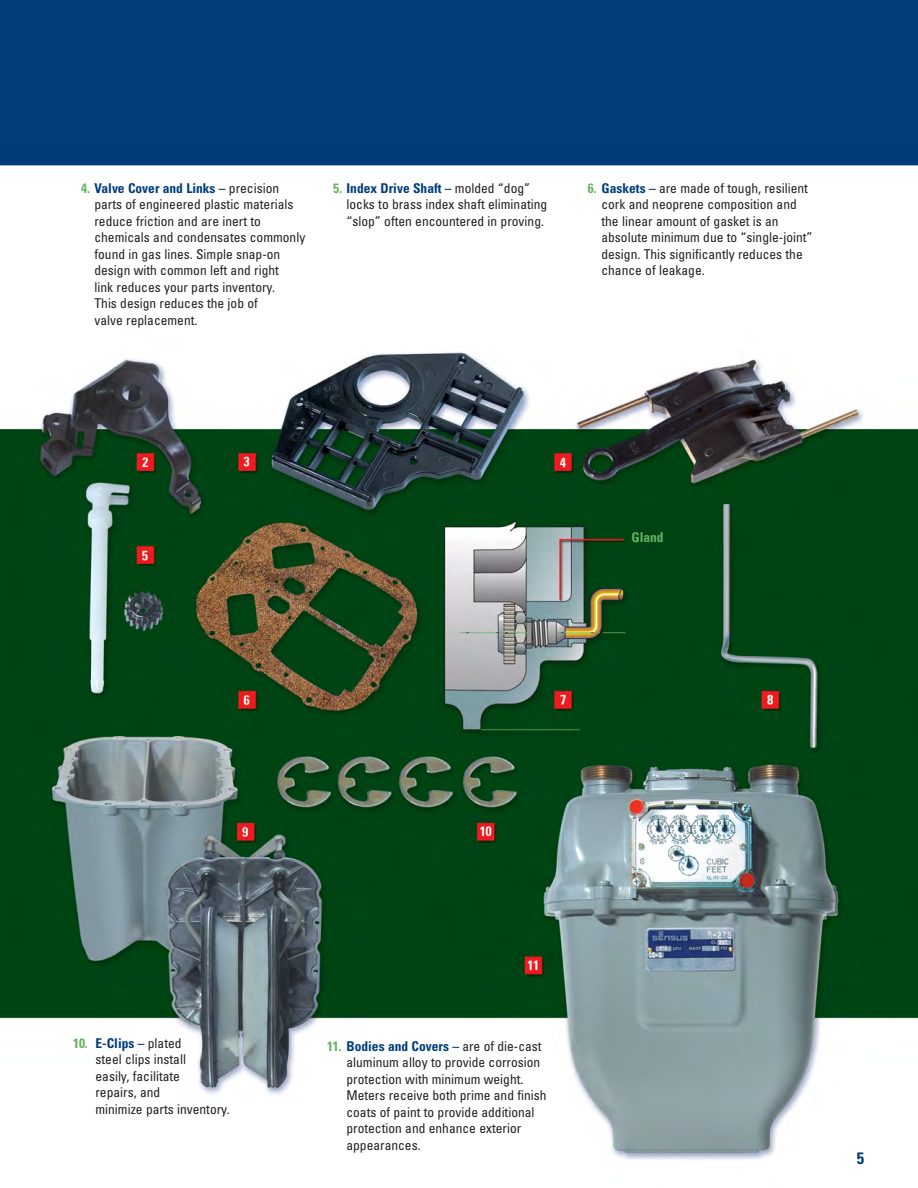
<style>
.page{position:relative;width:918px;height:1188px;background:#fff}
.page>*{position:absolute;margin:0;border:0;box-sizing:border-box;transform-origin:0 0}
.t1{font:700 condensed 16.5px "Univers";color:#003d79}
.t2{font:condensed 13.5px/16.5px "Univers";color:#231f20}
.t3{font:700 condensed 13.5px "Univers";color:#65b360}
.s1{font-weight:700;color:#65b360}
.s2{font-weight:700;color:#003d79}
</style>
<div class="page">
<img style="left:0;top:0;width:918px;height:1160px">
<p class="t2" style="left:94px;top:181px;width:212px;text-indent:-13px"><span class="s1">4.</span> <span class="s2">Valve Cover and Links –</span> precision parts of engineered plastic materials reduce friction and are inert to chemicals and condensates commonly found in gas lines. Simple snap-on design with common left and right<br>link reduces your parts inventory.<br>This design reduces the job of<br>valve replacement.</p>
<p class="t2" style="left:347px;top:181px;width:202px;text-indent:-13px"><span class="s1">5.</span> <span class="s2">Index Drive Shaft –</span> molded “dog” locks to brass index shaft eliminating “slop” often encountered in proving.</p>
<p class="t2" style="left:601px;top:181px;width:213px;text-indent:-13px"><span class="s1">6.</span> <span class="s2">Gaskets –</span> are made of tough, resilient cork and neoprene composition and the linear amount of gasket is an absolute minimum due to “single-joint” design. This significantly reduces the chance of leakage.</p>
<p class="t3" style="left:631px;top:532px;width:34px">Gland</p>
<p class="t2" style="left:95px;top:1036px;width:136px;text-indent:-22px"><span class="s1">10.</span> <span class="s2">E-Clips –</span> plated<br>steel clips install<br>easily, facilitate<br>repairs, and<br>minimize parts inventory.</p>
<p class="t2" style="left:346px;top:1039px;width:202px;text-indent:-19px"><span class="s1">11.</span> <span class="s2">Bodies and Covers –</span> are of die-cast aluminum alloy to provide corrosion protection with minimum weight.<br>Meters receive both prime and finish coats of paint to provide additional protection and enhance exterior appearances.</p>
<p class="t1" style="left:857px;top:1152px;width:9px">5</p>
</div>
